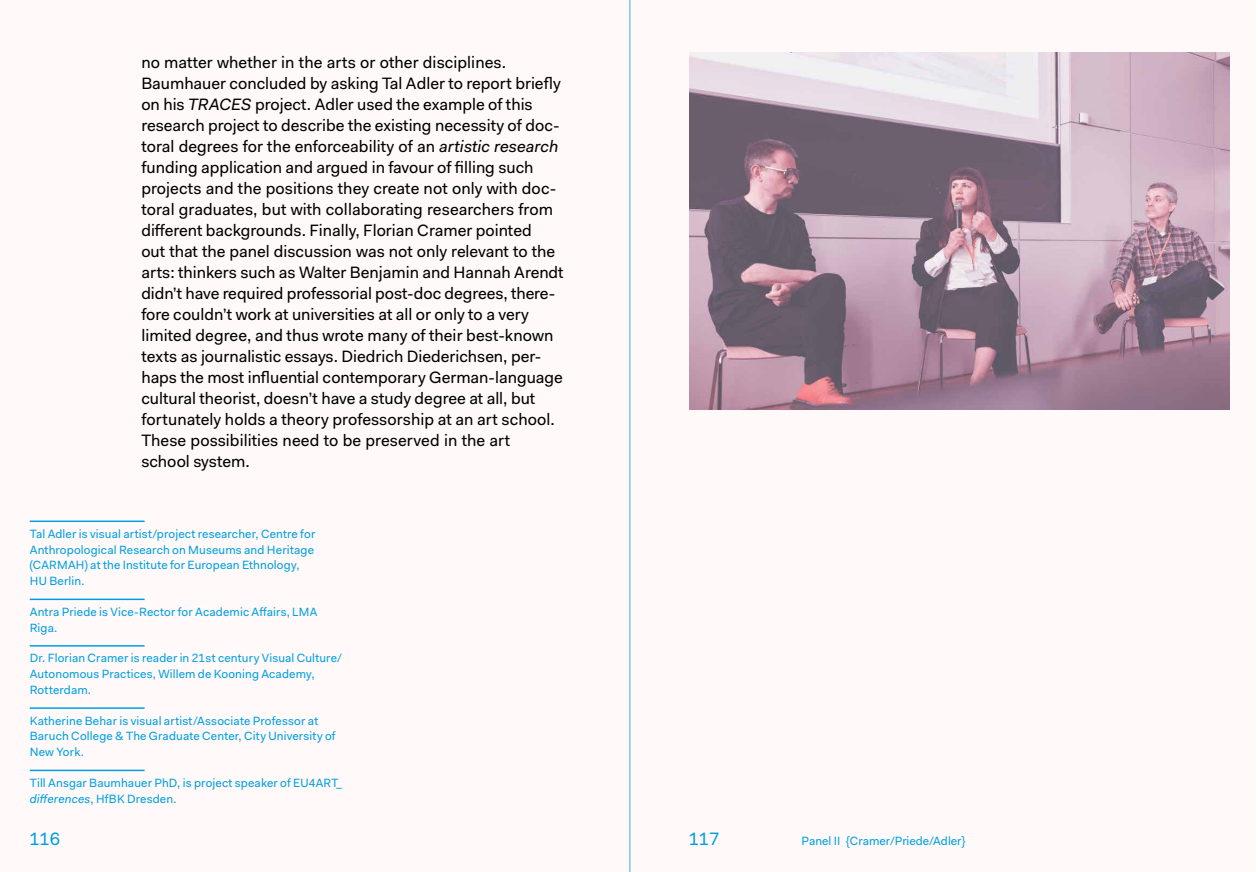
<style>
.page{position:relative;width:1259px;height:872px;background:#fff}
.page>*{position:absolute;margin:0;border:0;box-sizing:border-box;transform-origin:0 0}
.t1{font:18px "Fakt Pro";color:#009fe0}
.t2{font:16.5px/21px "Fakt Pro";color:#000}
.t3{font:12px/15.8px "Fakt Pro";letter-spacing:.01em;color:#009fe0}
.s1{font-style:italic}
</style>
<div class="page">
<div style="left:0;top:0;width:629px;height:872px;background:#fff9f9"></div>
<div style="left:630px;top:0;width:626px;height:872px;background:#fff9f9"></div>
<hr style="left:629px;top:0;width:1px;height:872px;background:#009fe0">
<hr style="left:30px;top:520px;width:115px;height:2px;background:#009fe0">
<hr style="left:30px;top:598px;width:115px;height:2px;background:#009fe0">
<hr style="left:30px;top:645px;width:115px;height:1px;background:#009fe0">
<hr style="left:30px;top:707px;width:115px;height:2px;background:#009fe0">
<hr style="left:30px;top:769px;width:115px;height:2px;background:#009fe0">
<img style="left:689px;top:52px;width:540px;height:358px">
<p class="t2" style="left:141px;top:51px;width:424px">no matter whether in the arts or other disciplines.<br>Baumhauer concluded by asking Tal Adler to report briefly on his <span class="s1">TRACES</span> project. Adler used the example of this research project to describe the existing necessity of doc&shy;toral degrees for the enforceability of an <span class="s1">artistic research </span>funding application and argued in favour of filling such projects and the positions they create not only with doc&shy;toral graduates, but with collaborating researchers from different backgrounds. Finally, Florian Cramer pointed<br>out that the panel discussion was not only relevant to the arts: thinkers such as Walter Benjamin and Hannah Arendt didn’t have required professorial post-doc degrees, there&shy;fore couldn’t work at universities at all or only to a very limited degree, and thus wrote many of their best-known texts as journalistic essays. Diedrich Diederichsen, per&shy;haps the most influential contemporary German-language cultural theorist, doesn’t have a study degree at all, but fortunately holds a theory professorship at an art school.<br>These possibilities need to be preserved in the art<br>school system.</p>
<p class="t3" style="left:30px;top:526px;width:287px">Tal Adler is visual artist/project researcher, Centre for Anthropological Research on Museums and Heritage (CARMAH) at the Institute for European Ethnology, HU Berlin.</p>
<p class="t3" style="left:30px;top:604px;width:289px">Antra Priede is Vice-Rector for Academic Affairs, LMA<br>Riga.</p>
<p class="t3" style="left:30px;top:650px;width:313px">Dr. Florian Cramer is reader in 21st century Visual Culture/<br>Autonomous Practices, Willem de Kooning Academy,<br>Rotterdam.</p>
<p class="t3" style="left:30px;top:712px;width:307px">Katherine Behar is visual artist/Associate Professor at<br>Baruch College &amp; The Graduate Center, City University of<br>New York.</p>
<p class="t3" style="left:30px;top:775px;width:314px">Till Ansgar Baumhauer PhD, is project speaker of EU4ART_ <span class="s1">differences</span>, HfBK Dresden.</p>
<p class="t1" style="left:29px;top:826px;width:32px">116</p>
<p class="t1" style="left:688px;top:826px;width:32px">117</p>
<p class="t3" style="left:801px;top:832px;width:166px">Panel II {Cramer/Priede/Adler}</p>
</div>
